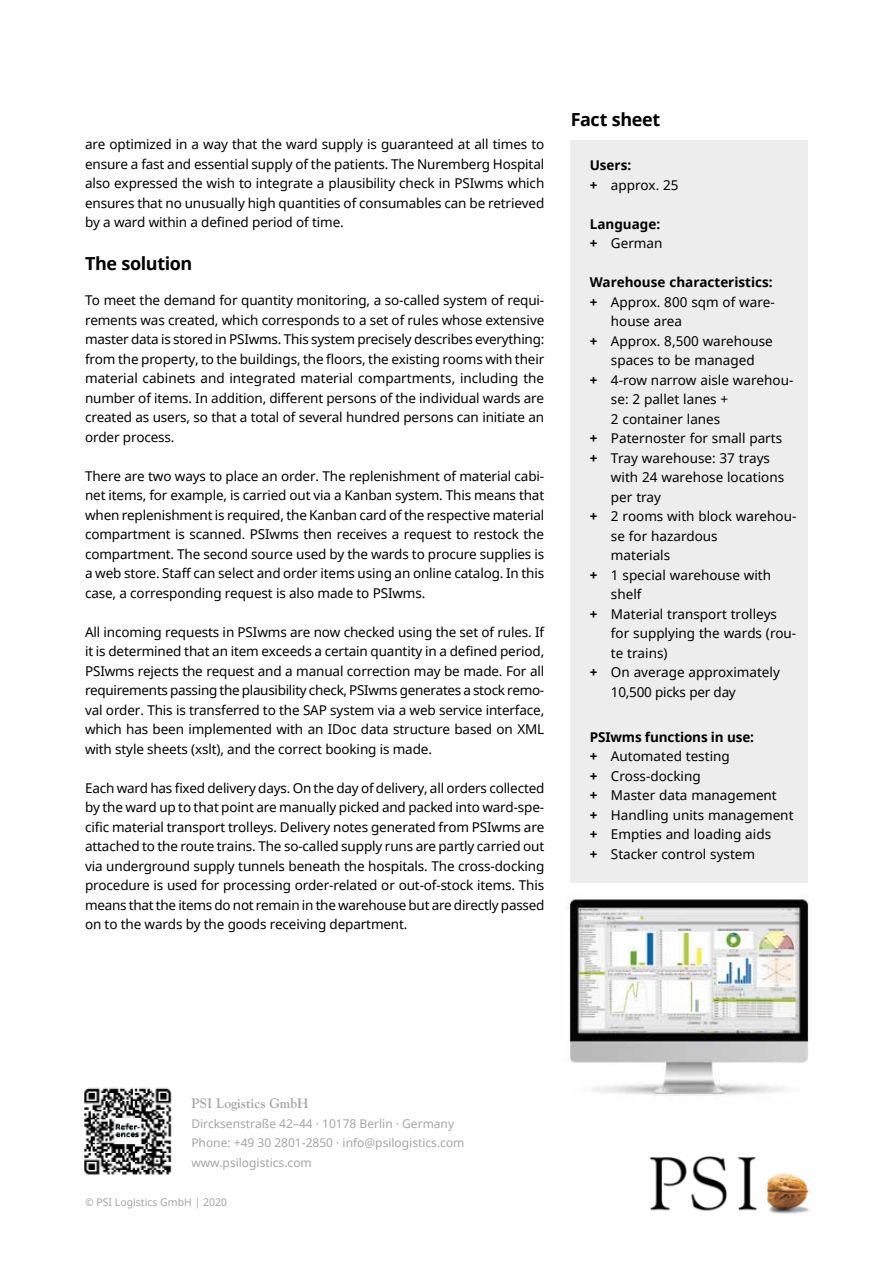
<style>
.page{position:relative;width:893px;height:1263px;background:#fff}
.page>*{position:absolute;margin:0;border:0;box-sizing:border-box;transform-origin:0 0}
.t1{font:700 18px "Noto Sans";letter-spacing:-.02em;color:#000}
.t2{font:13.5px/19.5px "Noto Sans";color:#000;text-align:justify}
.t3{font:700 13.5px/19.5px "Noto Sans";color:#000}
.t4{font:13.5px "Noto Sans";letter-spacing:-.02em;color:#000}
.t5{font:700 13.5px "Goudy";color:#a6a5a5}
.t6{font:12px/19.5px "Noto Sans";color:#a6a5a5}
.t7{font:10.5px "Noto Sans";color:#a6a5a5}
.s1{font-weight:700}
.s2{font-weight:400}
</style>
<div class="page">
<img style="left:650px;top:1157px;width:159px;height:57px">
<div style="left:571px;top:140px;width:237px;height:742px;background:#ededed"></div>
<img style="left:84px;top:1087px;width:88px;height:88px">
<img style="left:566px;top:896px;width:243px;height:200px">
<p class="t2" style="left:85px;top:134px;width:461px">are optimized in a way that the ward supply is guaranteed at all times to ensure a fast and essential supply of the patients. The Nuremberg Hospital also expressed the wish to integrate a plausibility check in PSIwms which ensures that no unusually high quantities of consumables can be retrieved by a ward within a defined period of time.</p>
<h1 class="t1" style="left:85px;top:250px;width:109px">The solution</h1>
<p class="t2" style="left:85px;top:290px;width:461px">To meet the demand for quantity monitoring, a so-called system of requi&shy;rements was created, which corresponds to a set of rules whose extensive master data is stored in PSIwms. This system precisely describes everything: from the property, to the buildings, the floors, the existing rooms with their material cabinets and integrated material compartments, including the number of items. In addition, different persons of the individual wards are created as users, so that a total of several hundred persons can initiate an order process.</p>
<p class="t2" style="left:85px;top:466px;width:461px">There are two ways to place an order. The replenishment of material cabi&shy;net items, for example, is carried out via a Kanban system. This means that when replenishment is required, the Kanban card of the respective material compartment is scanned. PSIwms then receives a request to restock the compartment. The second source used by the wards to procure supplies is a web store. Staff can select and order items using an online catalog. In this case, a corresponding request is also made to PSIwms.</p>
<p class="t2" style="left:85px;top:622px;width:461px">All incoming requests in PSIwms are now checked using the set of rules. If it is determined that an item exceeds a certain quantity in a defined period, PSIwms rejects the request and a manual correction may be made. For all requirements passing the plausibility check, PSIwms generates a stock remo&shy;val order. This is transferred to the SAP system via a web service interface, which has been implemented with an IDoc data structure based on XML with style sheets (xslt), and the correct booking is made.</p>
<p class="t2" style="left:85px;top:778px;width:461px">Each ward has fixed delivery days. On the day of delivery, all orders collected by the ward up to that point are manually picked and packed into ward-spe&shy;cific material transport trolleys. Delivery notes generated from PSIwms are attached to the route trains. The so-called supply runs are partly carried out via underground supply tunnels beneath the hospitals. The cross-docking procedure is used for processing order-related or out-of-stock items. This means that the items do not remain in the warehouse but are directly passed on to the wards by the goods receiving department.</p>
<h1 class="t1" style="left:571px;top:106px;width:91px">Fact sheet</h1>
<p class="t2" style="left:590px;top:155px;width:90px"><span class="s1">Users:<br>+</span> approx. 25</p>
<p class="t3" style="left:590px;top:214px;width:74px">Language: + <span class="s2">German</span></p>
<p class="t3" style="left:590px;top:272px;width:185px">Warehouse characteristics:</p>
<p class="t2" style="left:590px;top:292px;width:187px"><span class="s1">+</span> Approx. 800 sqm of ware-</p>
<p class="t2" style="left:611px;top:311px;width:73px">house area</p>
<p class="t2" style="left:590px;top:331px;width:185px"><span class="s1">+</span> Approx. 8,500 warehouse</p>
<p class="t2" style="left:611px;top:350px;width:145px">spaces to be managed</p>
<p class="t2" style="left:590px;top:370px;width:205px"><span class="s1">+</span> 4-row narrow aisle warehou-</p>
<p class="t2" style="left:611px;top:389px;width:119px">se: 2 pallet lanes +</p>
<p class="t2" style="left:611px;top:409px;width:111px">2 container lanes</p>
<p class="t2" style="left:590px;top:428px;width:194px"><span class="s1">+</span> Paternoster for small parts</p>
<p class="t2" style="left:590px;top:448px;width:182px"><span class="s1">+</span> Tray warehouse: 37 trays</p>
<p class="t2" style="left:611px;top:467px;width:175px">with 24 warehose locations</p>
<p class="t2" style="left:611px;top:487px;width:52px">per tray</p>
<p class="t2" style="left:590px;top:506px;width:208px"><span class="s1">+</span> 2 rooms with block warehou-</p>
<p class="t2" style="left:611px;top:526px;width:108px">se for hazardous</p>
<p class="t2" style="left:611px;top:545px;width:61px">materials</p>
<p class="t2" style="left:590px;top:565px;width:183px"><span class="s1">+</span> 1 special warehouse with</p>
<p class="t2" style="left:611px;top:584px;width:32px">shelf</p>
<p class="t2" style="left:590px;top:604px;width:189px"><span class="s1">+</span> Material transport trolleys</p>
<p class="t2" style="left:611px;top:623px;width:187px">for supplying the wards (rou-</p>
<p class="t2" style="left:611px;top:643px;width:58px">te trains)</p>
<p class="t2" style="left:590px;top:662px;width:192px"><span class="s1">+</span> On average approximately</p>
<p class="t4" style="left:611px;top:682px;width:126px">10,500 picks per day</p>
<p class="t2" style="left:590px;top:727px;width:205px;text-align:left"><span class="s1">PSIwms functions in use:<br>+</span> Automated testing<br><span class="s1">+</span> Cross-docking<br><span class="s1">+</span> Master data management<br><span class="s1">+</span> Handling units management <span class="s1">+</span> Empties and loading aids<br><span class="s1">+</span> Stacker control system</p>
<p class="t5" style="left:191px;top:1096px;width:119px">PSI Logistics GmbH</p>
<p class="t6" style="left:191px;top:1113px;width:275px">Dircksenstraße 42–44 ∙ 10178 Berlin ∙ Germany<br>Phone: +49 30 2801-2850 ∙ info@psilogistics.com www.psilogistics.com</p>
<p class="t7" style="left:85px;top:1195px;width:143px">© PSI Logistics GmbH | 2020</p>
</div>
